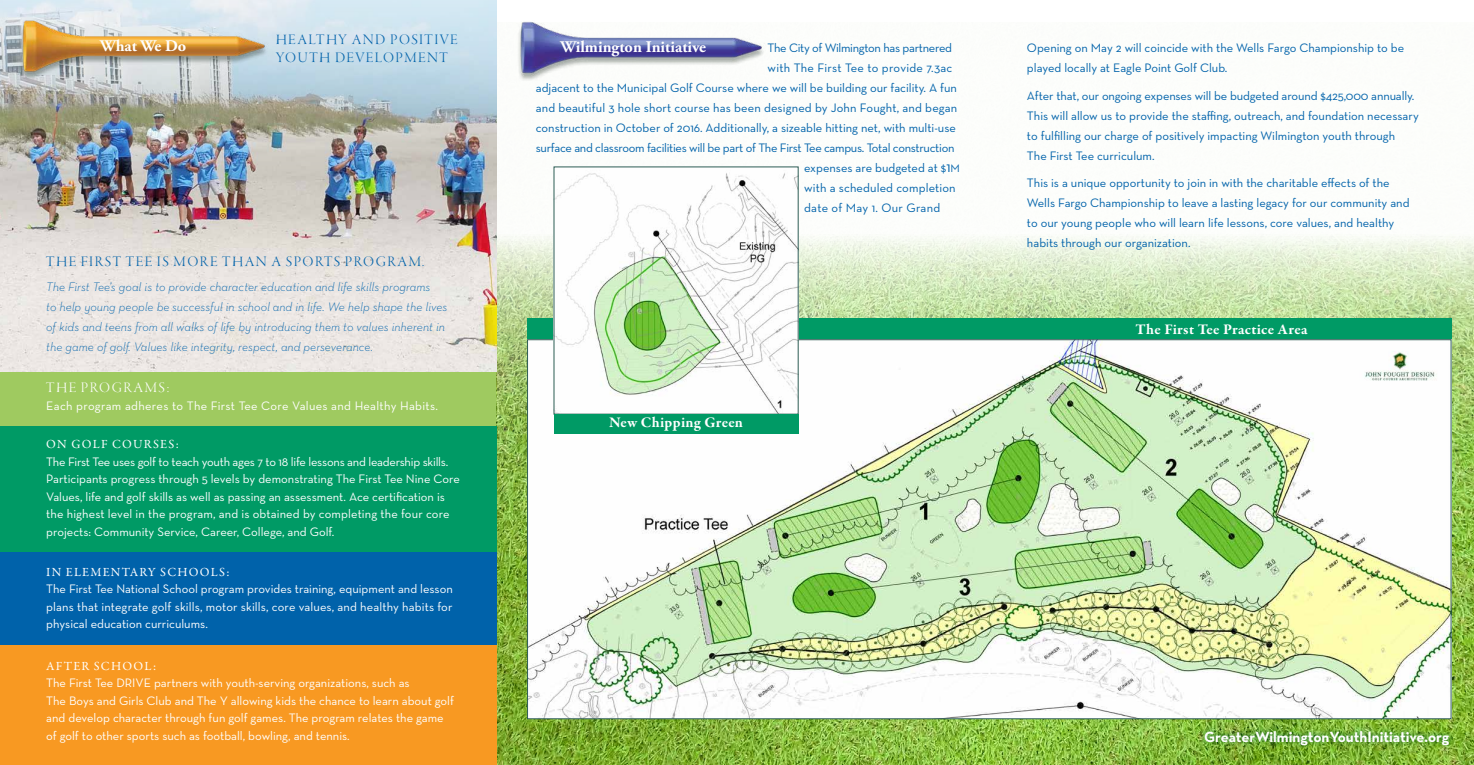
<style>
.page{position:relative;width:1474px;height:765px;background:#fff}
.page>*{position:absolute;margin:0;border:0;box-sizing:border-box;transform-origin:0 0}
.t1{font:700 16.25px "Adobe Garamond Pro";color:#fff}
.t2{font:15px/17.5px "Garamond Premr Pro Lt Disp";letter-spacing:.095em;color:#0062aa}
.t3{font:700 15px "Garamond Premr Pro";letter-spacing:.02em;color:#fff}
.t4{font:700 15px "Neutra Text";color:#fff}
.t5{font:15px "Garamond Premr Pro Lt Disp";letter-spacing:.095em;color:#fff}
.t6{font:12.5px/20px "Neutra Text";color:#0062aa}
.t7{font:12.5px/17.5px "Neutra Text";color:#fff}
.t8{font:italic 300 12.5px/20px "Neutra Text";color:#0062aa}
.t9{font:12.5px "Neutra Text";letter-spacing:-.025em;color:#0062aa}
.t10{font:12.5px "Neutra Text";letter-spacing:.025em;color:#fff}
.t11{font:12.5px "Garamond Premr Pro";letter-spacing:.095em;color:#fff}
.t12{font:12.5px "Neutra Text";letter-spacing:.02em;color:#0062aa}
.s1{font-size:15px}
.s2{font-size:11.25px}
</style>
<div class="page">
<div style="left:0;top:372px;width:496px;height:54px;background:#9fca60"></div>
<img style="left:496px;top:22px;width:978px;height:743px">
<img style="left:512px;top:22px;width:261px;height:62px">
<div style="left:0;top:426px;width:496px;height:127px;background:#009a65"></div>
<div style="left:0;top:553px;width:496px;height:92px;background:#0062aa"></div>
<div style="left:0;top:645px;width:496px;height:120px;background:#f89922"></div>
<div style="left:1198px;top:724px;width:257px;height:27px;background:#007246;opacity:.75"></div>
<img style="left:0;top:189px;width:496px;height:183px">
<img style="left:0;top:0;width:496px;height:189px">
<img style="left:15px;top:20px;width:261px;height:64px">
<div style="left:527px;top:318px;width:924px;height:21px;background:#009a65"></div>
<img style="left:529px;top:341px;width:920px;height:376px">
<img style="left:1351px;top:343px;width:97px;height:55px">
<img style="left:556px;top:169px;width:240px;height:243px">
<div style="left:554px;top:414px;width:244px;height:20px;background:#009a65"></div>
<h1 class="t1" style="left:100px;top:37px;width:88px">What We Do</h1>
<p class="t2" style="left:276px;top:31px;width:183px">HEALTHY AND POSITIVE<br>YOUTH DEVELOPMENT</p>
<p class="t2" style="left:46px;top:253px;width:379px">THE FIRST TEE IS MORE THAN A SPORTS PROGRAM.</p>
<p class="t8" style="left:46px;top:276px;width:403px">The First Tee’s goal is to provide character education and life skills programs<br>to help young people be successful in school and in life. We help shape the lives of kids and teens from all walks of life by introducing them to values inherent in the game of golf. Values like integrity, respect, and perseverance.</p>
<p class="t5" style="left:46px;top:380px;width:125px">THE PROGRAMS:</p>
<p class="t10" style="left:46px;top:398px;width:393px">Each program adheres to The First Tee Core Values and Healthy Habits.</p>
<p class="t11" style="left:46px;top:437px;width:134px">ON GOLF COURSES:</p>
<p class="t7" style="left:46px;top:452px;width:415px">The First Tee uses golf to teach youth ages 7 to 18 life lessons and leadership skills.<br>Participants progress through 5 levels by demonstrating The First Tee Nine Core Values, life and golf skills as well as passing an assessment. Ace certification is the highest level in the program, and is obtained by completing the four core projects: Community Service, Career, College, and Golf.</p>
<p class="t11" style="left:46px;top:564px;width:185px">IN ELEMENTARY SCHOOLS:</p>
<p class="t7" style="left:46px;top:580px;width:408px;text-align:justify">The First Tee National School program provides training, equipment and lesson plans that integrate golf skills, motor skills, core values, and healthy habits for physical education curriculums.</p>
<p class="t11" style="left:46px;top:658px;width:111px">AFTER SCHOOL:</p>
<p class="t7" style="left:46px;top:674px;width:409px">The First Tee DRIVE partners with youth-serving organizations, such as<br>The Boys and Girls Club and The Y allowing kids the chance to learn about golf and develop character through fun golf games. The program relates the game of golf to other sports such as football, bowling, and tennis.</p>
<h1 class="t1" style="left:560px;top:38px;width:147px">Wilmington Initiative</h1>
<p class="t9" style="left:767px;top:40px;width:186px">The City of Wilmington has partnered</p>
<p class="t12" style="left:767px;top:60px;width:186px">with The First Tee to provide 7.3ac</p>
<p class="t6" style="left:536px;top:78px;width:423px">adjacent to the Municipal Golf Course where we will be building our facility. A fun</p>
<p class="t6" style="left:536px;top:98px;width:423px">and beautiful 3 hole short course has been designed by John Fought, and began</p>
<p class="t6" style="left:536px;top:118px;width:422px">construction in October of 2016. Additionally, a sizeable hitting net, with multi-use</p>
<p class="t9" style="left:536px;top:140px;width:420px">surface and classroom facilities will be part of The First Tee campus. Total construction</p>
<p class="t6" style="left:804px;top:158px;width:157px">expenses are budgeted at $<span class="s1">1</span><span class="s2">M</span></p>
<p class="t6" style="left:804px;top:178px;width:153px">with a scheduled completion</p>
<p class="t6" style="left:804px;top:198px;width:138px">date of May 1. Our Grand</p>
<p class="t3" style="left:609px;top:413px;width:135px">New Chipping Green</p>
<p class="t6" style="left:1027px;top:38px;width:379px">Opening on May 2 will coincide with the Wells Fargo Championship to be played locally at Eagle Point Golf Club.</p>
<p class="t6" style="left:1027px;top:85px;width:393px">After that, our ongoing expenses will be budgeted around $425,000 annually.<br>This will allow us to provide the staffing, outreach, and foundation necessary to fulfilling our charge of positively impacting Wilmington youth through<br>The First Tee curriculum.</p>
<p class="t6" style="left:1027px;top:173px;width:384px">This is a unique opportunity to join in with the charitable effects of the Wells Fargo Championship to leave a lasting legacy for our community and to our young people who will learn life lessons, core values, and healthy habits through our organization.</p>
<p class="t3" style="left:1135px;top:320px;width:173px">The First Tee Practice Area</p>
<p class="t4" style="left:1204px;top:727px;width:247px">GreaterWilmingtonYouthInitiative.org</p>
</div>
